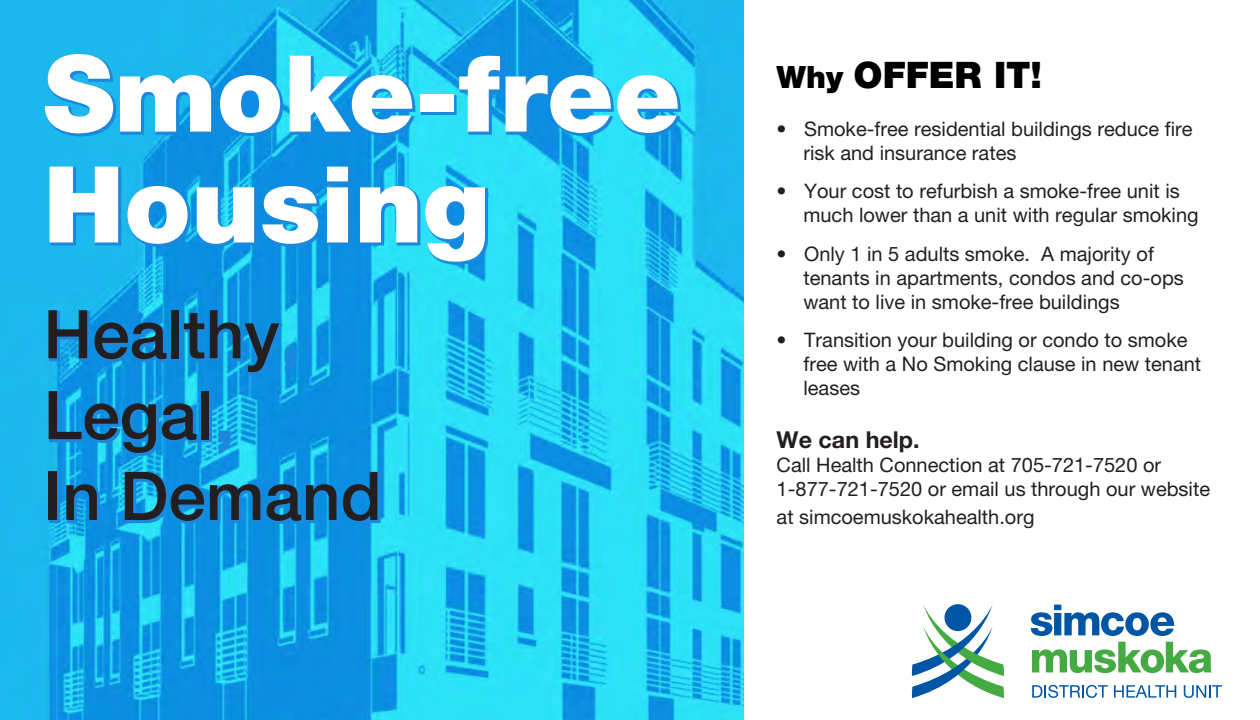
<style>
.page{position:relative;width:1260px;height:720px;background:#fff}
.page>*{position:absolute;margin:0;border:0;box-sizing:border-box;transform-origin:0 0}
.t1{font:900 106.25px/110.8px "Helvetica Neue";color:#fff}
.t2{font:500 67.5px/80.8px "Helvetica Neue";color:#231f20}
.t3{font:900 36.5px "Helvetica Neue";color:#000}
.t4{font:700 23.25px "Helvetica Neue";color:#231f20}
.t5{font:20px/24px "Helvetica Neue";color:#231f20}
.s1{color:#1b88dd}
.s2{font-size:30.75px}
</style>
<div class="page">
<img style="left:0;top:0;width:744px;height:720px">
<svg style="left:44px;top:53px;width:373px;height:85px;background:#18aae8"></svg>
<div style="left:421px;top:95px;width:36px;height:20px;border:2px solid #1b88dd"></div>
<svg style="left:458px;top:55px;width:224px;height:82px;background:#19ace8"></svg>
<svg style="left:49px;top:166px;width:303px;height:82px;background:#149fe5"></svg>
<svg style="left:359px;top:185px;width:130px;height:81px;background:#1cb2ea"></svg>
<svg style="left:48px;top:309px;width:123px;height:55px;background:#1398e2"></svg>
<div style="left:172px;top:311px;width:10px;height:50px;border:2px solid #1b88dd"></div>
<svg style="left:183px;top:309px;width:115px;height:67px;background:#139be3"></svg>
<svg style="left:48px;top:390px;width:153px;height:67px;background:#139be3"></svg>
<div style="left:202px;top:392px;width:10px;height:50px;border:2px solid #1b88dd"></div>
<svg style="left:217px;top:429px;width:15px;height:26px"></svg>
<div style="left:49px;top:472px;width:11px;height:51px;border:2px solid #1b88dd"></div>
<svg style="left:66px;top:484px;width:35px;height:40px"></svg>
<svg style="left:124px;top:471px;width:258px;height:54px;background:#159ce4"></svg>
<svg style="left:912px;top:605px;width:92px;height:93px"></svg>
<svg style="left:1031px;top:605px;width:143px;height:31px"></svg>
<svg style="left:1032px;top:642px;width:180px;height:31px"></svg>
<svg style="left:1032px;top:685px;width:76px;height:13px"></svg>
<svg style="left:1114px;top:685px;width:62px;height:13px"></svg>
<svg style="left:1184px;top:685px;width:38px;height:13px"></svg>
<h1 class="t1" style="left:44px;top:38px;width:639px">Smoke-free<br>Housing</h1>
<h2 class="t2" style="left:44px;top:293px;width:258px">Healthy<span class="s1">,<br></span>Legal<span class="s1">,</span></h2>
<h2 class="t2" style="left:44px;top:455px;width:340px">In Demand</h2>
<h3 class="t3" style="left:777px;top:54px;width:267px"><span class="s2">Why</span> OFFER IT!</h3>
<p class="t5" style="left:803px;top:116px;width:391px;text-indent:-27px">• Smoke-free residential buildings reduce fire risk and insurance rates</p>
<p class="t5" style="left:803px;top:179px;width:397px;text-indent:-27px">• Your cost to refurbish a smoke-free unit is much lower than a unit with regular smoking</p>
<p class="t5" style="left:803px;top:241px;width:382px;text-indent:-27px">• Only 1 in 5 adults smoke. A majority of tenants in apartments, condos and co-ops want to live in smoke-free buildings</p>
<p class="t5" style="left:803px;top:328px;width:399px;text-indent:-27px">• Transition your building or condo to smoke free with a No Smoking clause in new tenant leases</p>
<p class="t4" style="left:777px;top:426px;width:145px">We can help.</p>
<p class="t5" style="left:777px;top:453px;width:435px">Call Health Connection at 705-721-7520 or<br>1-877-721-7520 or email us through our website</p>
<p class="t5" style="left:777px;top:505px;width:259px">at simcoemuskokahealth.org</p>
</div>
